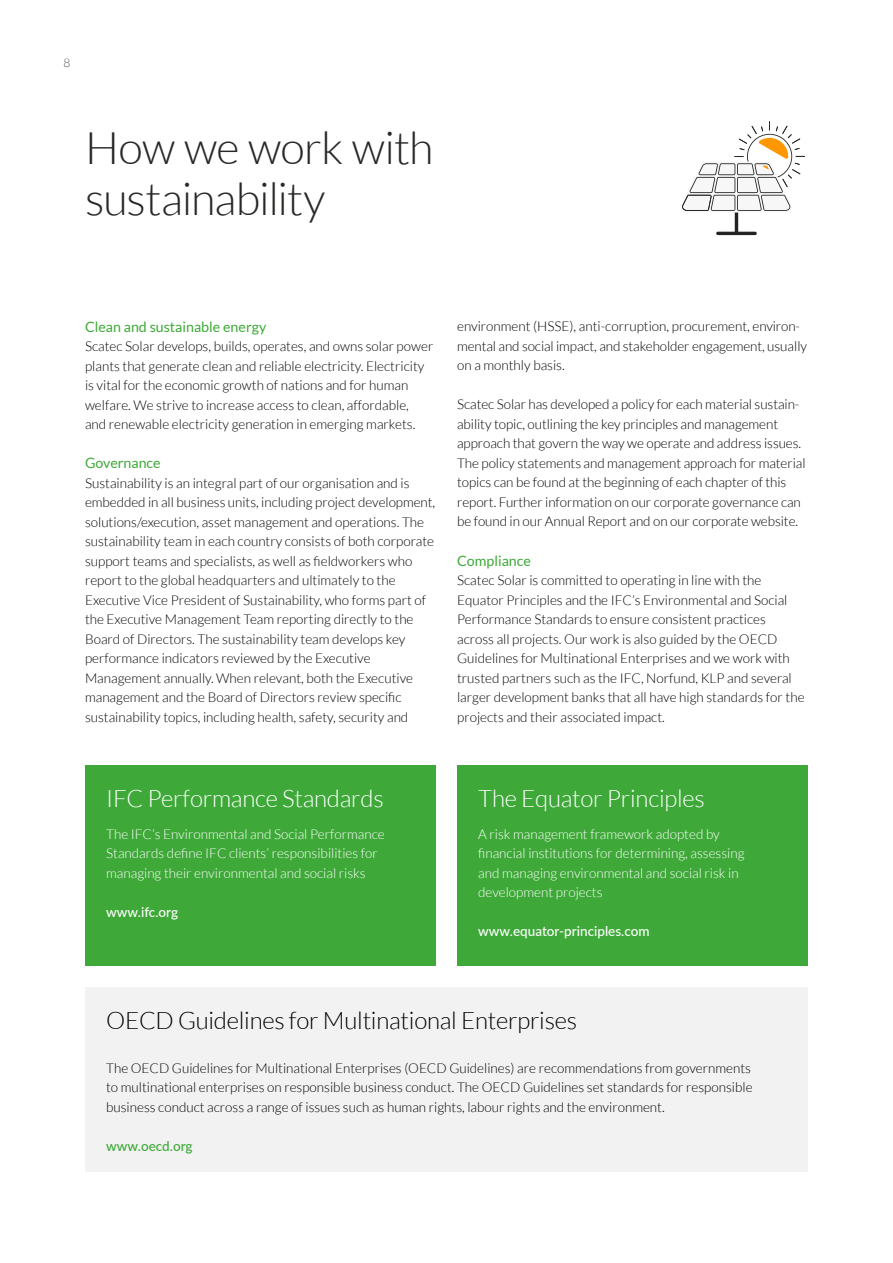
<style>
.page{position:relative;width:893px;height:1263px;background:#fff}
.page>*{position:absolute;margin:0;border:0;box-sizing:border-box;transform-origin:0 0}
.t1{font:300 45px/51px "Lato";letter-spacing:-.02em;color:#282827}
.t2{font:300 24px "Lato";letter-spacing:-.01em;color:#fff}
.t3{font:300 24px "Lato";letter-spacing:-.01em;color:#000}
.t4{font:14.25px "Lato";color:#3ea938}
.t5{font:300 13.5px/19.5px "Lato";color:#000}
.t6{font:300 13.5px/19.5px "Lato";color:#fff}
.t7{font:500 13.5px "Lato";color:#fff}
.t8{font:500 13.5px "Lato";color:#3ea938}
.t9{font:300 12px "Lato";color:#575756}
</style>
<div class="page">
<div style="left:85px;top:987px;width:723px;height:184px;background:#f2f2f2"></div>
<hr style="left:735px;top:194px;width:3px;height:41px;background:#232323;border-radius:2px">
<hr style="left:716px;top:232px;width:41px;height:3px;background:#232323;border-radius:2px">
<svg style="left:682px;top:121px;width:123px;height:92px"></svg>
<div style="left:85px;top:765px;width:351px;height:201px;background:#3ea938"></div>
<div style="left:457px;top:765px;width:351px;height:201px;background:#3ea938"></div>
<p class="t9" style="left:64px;top:56px;width:8px">8</p>
<h1 class="t1" style="left:85px;top:122px;width:350px">How we work with sustainability</h1>
<p class="t4" style="left:85px;top:318px;width:183px">Clean and sustainable energy</p>
<p class="t5" style="left:85px;top:336px;width:350px">Scatec Solar develops, builds, operates, and owns solar power plants that generate clean and reliable electricity. Electricity is vital for the economic growth of nations and for human welfare. We strive to increase access to clean, affordable, and renewable electricity generation in emerging markets.</p>
<p class="t4" style="left:85px;top:455px;width:77px">Governance</p>
<p class="t5" style="left:85px;top:473px;width:352px">Sustainability is an integral part of our organisation and is embedded in all business units, including project development, solutions/execution, asset management and operations. The sustainability team in each country consists of both corporate support teams and specialists, as well as fieldworkers who report to the global headquarters and ultimately to the Executive Vice President of Sustainability, who forms part of the Executive Management Team reporting directly to the Board of Directors. The sustainability team develops key performance indicators reviewed by the Executive Management annually. When relevant, both the Executive management and the Board of Directors review specific sustainability topics, including health, safety, security and</p>
<p class="t5" style="left:457px;top:317px;width:352px">environment (HSSE), anti-corruption, procurement, environ&shy;mental and social impact, and stakeholder engagement, usually on a monthly basis.</p>
<p class="t5" style="left:457px;top:395px;width:350px">Scatec Solar has developed a policy for each material sustain&shy;ability topic, outlining the key principles and management approach that govern the way we operate and address issues.<br>The policy statements and management approach for material topics can be found at the beginning of each chapter of this report. Further information on our corporate governance can be found in our Annual Report and on our corporate website.</p>
<p class="t4" style="left:457px;top:552px;width:75px">Compliance</p>
<p class="t5" style="left:457px;top:570px;width:349px">Scatec Solar is committed to operating in line with the Equator Principles and the IFC’s Environmental and Social Performance Standards to ensure consistent practices across all projects. Our work is also guided by the OECD Guidelines for Multinational Enterprises and we work with trusted partners such as the IFC, Norfund, KLP and several larger development banks that all have high standards for the projects and their associated impact.</p>
<h2 class="t2" style="left:106px;top:786px;width:279px">IFC Performance Standards</h2>
<p class="t6" style="left:106px;top:824px;width:280px">The IFC’s Environmental and Social Performance<br>Standards define IFC clients’ responsibilities for managing their environmental and social risks</p>
<p class="t7" style="left:106px;top:902px;width:73px">www.ifc.org</p>
<h2 class="t2" style="left:478px;top:786px;width:228px">The Equator Principles</h2>
<p class="t6" style="left:478px;top:824px;width:268px">A risk management framework adopted by financial institutions for determining, assessing and managing environmental and social risk in development projects</p>
<p class="t7" style="left:478px;top:921px;width:173px">www.equator-principles.com</p>
<h2 class="t3" style="left:106px;top:1008px;width:472px">OECD Guidelines for Multinational Enterprises</h2>
<p class="t5" style="left:106px;top:1058px;width:648px;text-align:justify">The OECD Guidelines for Multinational Enterprises (OECD Guidelines) are recommendations from governments to multinational enterprises on responsible business conduct. The OECD Guidelines set standards for responsible business conduct across a range of issues such as human rights, labour rights and the environment.</p>
<p class="t8" style="left:106px;top:1136px;width:88px">www.oecd.org</p>
</div>
